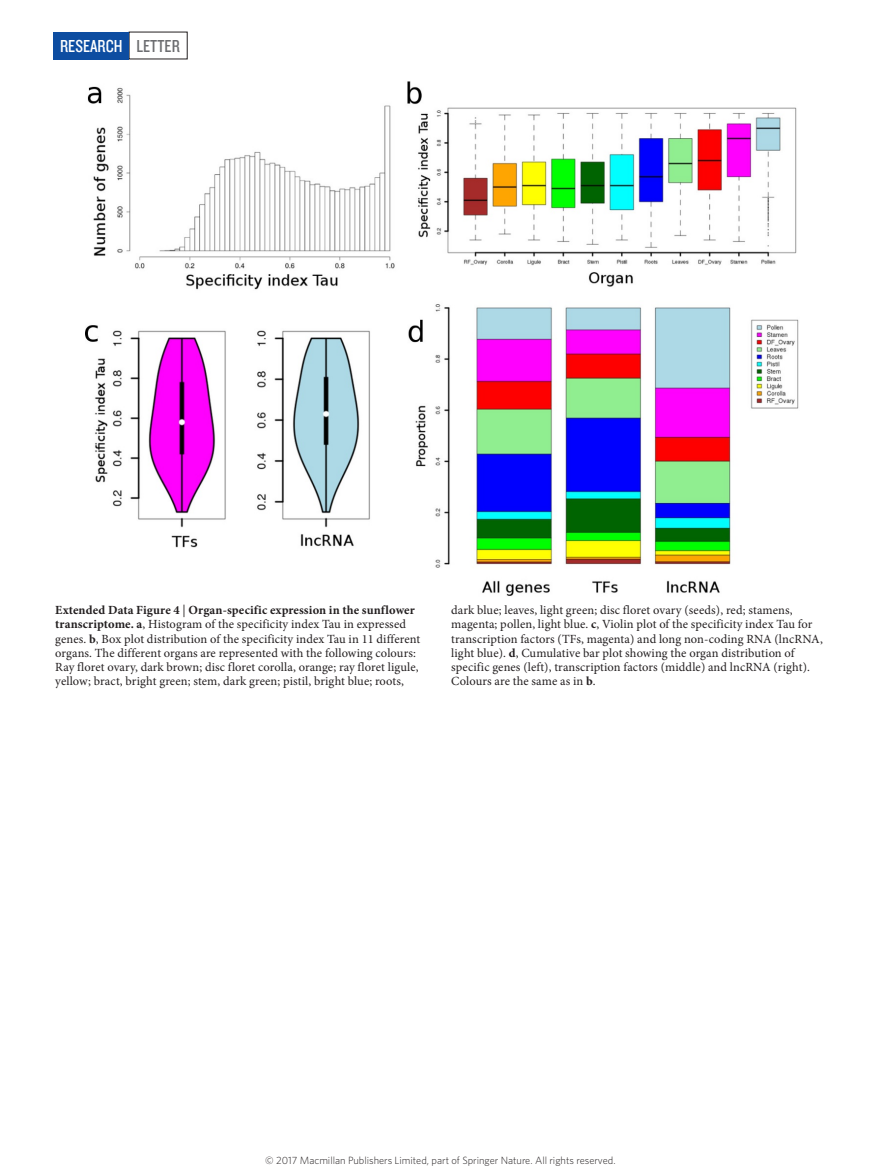
<style>
.page{position:relative;width:893px;height:1174px;background:#fff}
.page>*{position:absolute;margin:0;border:0;box-sizing:border-box;transform-origin:0 0}
.t1{font:18px "Knockout 29 Junior Ltweight";color:#fff}
.t2{font:12.45px/14.2px "Minion Pro";letter-spacing:.01em;color:#231f20}
.t3{font:300 10.5px "Whitney";color:#231f20}
.s1{color:#6c6d70}
.s2{font-weight:700}
</style>
<div class="page">
<div style="left:53px;top:32px;width:76px;height:27px;background:#0d4da1"></div>
<img style="left:85px;top:81px;width:714px;height:515px">
<h1 class="t1" style="left:60px;top:34px;width:121px">RESEARCH <span class="s1">LETTER</span></h1>
<p class="t2" style="left:55px;top:603px;width:366px"><span class="s2">Extended Data Figure 4</span> | <span class="s2">Organ-specific expression in the sunflower transcriptome. a</span>, Histogram of the specificity index Tau in expressed genes. <span class="s2">b</span>, Box plot distribution of the specificity index Tau in 11 different organs. The different organs are represented with the following colours:<br>Ray floret ovary, dark brown; disc floret corolla, orange; ray floret ligule, yellow; bract, bright green; stem, dark green; pistil, bright blue; roots,</p>
<p class="t2" style="left:451px;top:603px;width:373px">dark blue; leaves, light green; disc floret ovary (seeds), red; stamens, magenta; pollen, light blue. <span class="s2">c</span>, Violin plot of the specificity index Tau for transcription factors (TFs, magenta) and long non-coding RNA (lncRNA, light blue). <span class="s2">d</span>, Cumulative bar plot showing the organ distribution of specific genes (left), transcription factors (middle) and lncRNA (right).<br>Colours are the same as in <span class="s2">b</span>.</p>
<p class="t3" style="left:265px;top:1153px;width:352px">© 2017 Macmillan Publishers Limited, part of Springer Nature. All rights reserved.</p>
</div>
